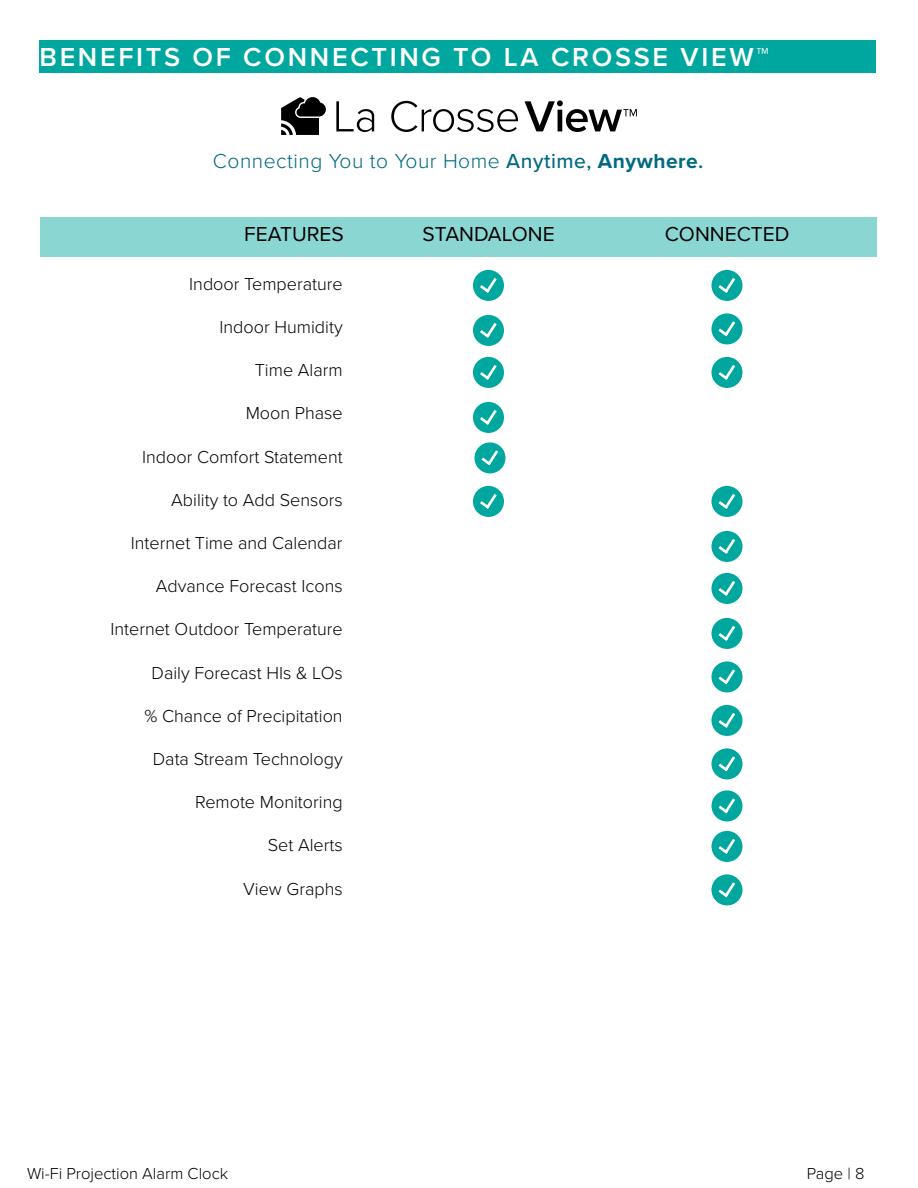
<style>
.page{position:relative;width:918px;height:1188px;background:#fff}
.page>*{position:absolute;margin:0;border:0;box-sizing:border-box;transform-origin:0 0}
.t1{font:600 27px "Proxima Nova";letter-spacing:.1em;color:#fff}
.t2{font:300 21px "Proxima Nova";letter-spacing:.025em;color:#016980}
.t3{font:21px "Proxima Nova";color:#000}
.t4{font:300 18px "Proxima Nova";color:#000}
.t5{font:300 16.5px "Proxima Nova";color:#000}
.s1{font-weight:500}
.s2{font-weight:700}
.s3{font-weight:700;font-size:18px}
</style>
<div class="page">
<svg style="left:281px;top:97px;width:45px;height:38px"></svg>
<svg style="left:336px;top:101px;width:38px;height:31px"></svg>
<svg style="left:391px;top:101px;width:127px;height:31px"></svg>
<svg style="left:525px;top:100px;width:112px;height:32px"></svg>
<div style="left:39px;top:40px;width:837px;height:33px;background:#00a79e"></div>
<div style="left:40px;top:217px;width:837px;height:40px;background:#8ad6d2"></div>
<div style="left:473px;top:270px;width:31px;height:31px;background:#00a79e;border-radius:50%"></div>
<svg style="left:480px;top:278px;width:17px;height:15px"></svg>
<div style="left:473px;top:357px;width:31px;height:31px;background:#00a79e;border-radius:50%"></div>
<svg style="left:480px;top:365px;width:17px;height:15px"></svg>
<div style="left:711px;top:270px;width:31px;height:31px;background:#00a79e;border-radius:50%"></div>
<svg style="left:718px;top:278px;width:18px;height:15px"></svg>
<div style="left:711px;top:313px;width:31px;height:31px;background:#00a79e;border-radius:50%"></div>
<svg style="left:718px;top:321px;width:18px;height:16px"></svg>
<div style="left:711px;top:357px;width:31px;height:31px;background:#00a79e;border-radius:50%"></div>
<svg style="left:718px;top:365px;width:18px;height:15px"></svg>
<div style="left:474px;top:442px;width:31px;height:31px;background:#00a79e;border-radius:50%"></div>
<svg style="left:481px;top:450px;width:18px;height:16px"></svg>
<div style="left:711px;top:486px;width:31px;height:31px;background:#00a79e;border-radius:50%"></div>
<svg style="left:718px;top:494px;width:18px;height:15px"></svg>
<div style="left:711px;top:531px;width:31px;height:31px;background:#00a79e;border-radius:50%"></div>
<svg style="left:718px;top:539px;width:18px;height:15px"></svg>
<div style="left:711px;top:573px;width:31px;height:31px;background:#00a79e;border-radius:50%"></div>
<svg style="left:718px;top:581px;width:18px;height:15px"></svg>
<div style="left:711px;top:618px;width:31px;height:31px;background:#00a79e;border-radius:50%"></div>
<svg style="left:718px;top:626px;width:18px;height:15px"></svg>
<div style="left:711px;top:661px;width:31px;height:31px;background:#00a79e;border-radius:50%"></div>
<svg style="left:718px;top:669px;width:18px;height:16px"></svg>
<div style="left:711px;top:705px;width:31px;height:31px;background:#00a79e;border-radius:50%"></div>
<svg style="left:718px;top:713px;width:18px;height:15px"></svg>
<div style="left:711px;top:748px;width:31px;height:31px;background:#00a79e;border-radius:50%"></div>
<svg style="left:718px;top:756px;width:18px;height:16px"></svg>
<div style="left:711px;top:790px;width:31px;height:31px;background:#00a79e;border-radius:50%"></div>
<svg style="left:718px;top:798px;width:18px;height:16px"></svg>
<div style="left:473px;top:315px;width:31px;height:31px;background:#00a79e;border-radius:50%"></div>
<svg style="left:480px;top:323px;width:17px;height:15px"></svg>
<div style="left:473px;top:486px;width:31px;height:31px;background:#00a79e;border-radius:50%"></div>
<svg style="left:480px;top:494px;width:17px;height:15px"></svg>
<div style="left:473px;top:402px;width:31px;height:31px;background:#00a79e;border-radius:50%"></div>
<svg style="left:480px;top:410px;width:17px;height:15px"></svg>
<div style="left:711px;top:831px;width:31px;height:31px;background:#00a79e;border-radius:50%"></div>
<svg style="left:718px;top:839px;width:18px;height:15px"></svg>
<div style="left:711px;top:874px;width:31px;height:31px;background:#00a79e;border-radius:50%"></div>
<svg style="left:718px;top:882px;width:18px;height:16px"></svg>
<h1 class="t1" style="left:39px;top:37px;width:731px">BENEFITS OF CONNECTING TO LA CROSSE VIEW™</h1>
<p class="t2" style="left:213px;top:145px;width:492px">Connecting You to Your Home <span class="s1">Anytime,</span> <span class="s2">Anywhere</span><span class="s3">.</span></p>
<p class="t3" style="left:244px;top:219px;width:101px">FEATURES</p>
<p class="t3" style="left:423px;top:219px;width:134px">STANDALONE</p>
<p class="t3" style="left:665px;top:219px;width:126px">CONNECTED</p>
<p class="t4" style="left:189px;top:270px;width:155px">Indoor Temperature</p>
<p class="t4" style="left:220px;top:314px;width:125px">Indoor Humidity</p>
<p class="t4" style="left:255px;top:357px;width:89px">Time Alarm</p>
<p class="t4" style="left:246px;top:400px;width:99px">Moon Phase</p>
<p class="t4" style="left:142px;top:443px;width:202px">Indoor Comfort Statement</p>
<p class="t4" style="left:171px;top:486px;width:173px">Ability to Add Sensors</p>
<p class="t4" style="left:131px;top:530px;width:213px">Internet Time and Calendar</p>
<p class="t4" style="left:156px;top:573px;width:188px">Advance Forecast Icons</p>
<p class="t4" style="left:110px;top:616px;width:234px">Internet Outdoor Temperature</p>
<p class="t4" style="left:152px;top:659px;width:193px">Daily Forecast HIs &amp; LOs</p>
<p class="t4" style="left:145px;top:702px;width:200px">% Chance of Precipitation</p>
<p class="t4" style="left:153px;top:746px;width:191px">Data Stream Technology</p>
<p class="t4" style="left:195px;top:789px;width:149px">Remote Monitoring</p>
<p class="t4" style="left:268px;top:832px;width:76px">Set Alerts</p>
<p class="t4" style="left:243px;top:875px;width:101px">View Graphs</p>
<p class="t5" style="left:27px;top:1161px;width:203px">Wi-Fi Projection Alarm Clock</p>
<p class="t5" style="left:807px;top:1161px;width:59px">Page | 8</p>
</div>
